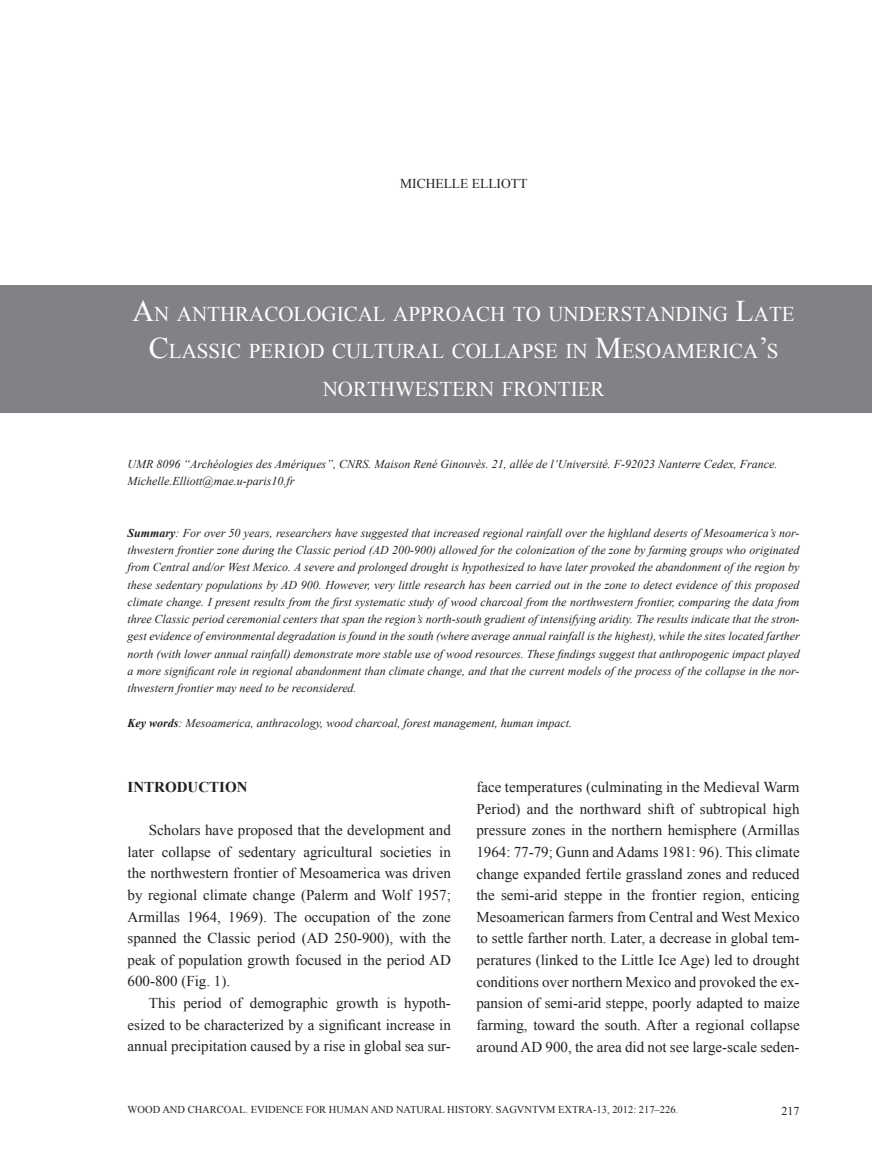
<style>
.page{position:relative;width:872px;height:1170px;background:#fff}
.page>*{position:absolute;margin:0;border:0;box-sizing:border-box;transform-origin:0 0}
.t1{font:21px/37.5px "Times New Roman";color:#fff;text-align:center}
.t2{font:15px/21.6px "Times New Roman";color:#231f20;text-align:justify}
.t3{font:700 15px "Times New Roman";color:#231f20}
.t4{font:13.5px "Times New Roman";color:#231f20}
.t5{font:italic 12px/17.2px "Times New Roman";color:#231f20}
.t6{font:12px "Times New Roman";color:#231f20}
.t7{font:10.5px "Times New Roman";color:#231f20}
.s1{font-size:30px}
.s2{font-weight:700}
</style>
<div class="page">
<div style="left:1px;top:285px;width:871px;height:127px;background:#808285"></div>
<p class="t4" style="left:400px;top:174px;width:129px">MICHELLE ELLIOTT</p>
<h1 class="t1" style="left:133px;top:294px;width:663px"><span class="s1">A</span>N ANTHRACOLOGICAL APPROACH TO UNDERSTANDING <span class="s1">L</span>ATE<br><span class="s1">C</span>LASSIC PERIOD CULTURAL COLLAPSE IN <span class="s1">M</span>ESOAMERICA<span class="s1">’</span>S<br>NORTHWESTERN FRONTIER</h1>
<p class="t5" style="left:128px;top:455px;width:651px">UMR 8096 “Archéologies des Amériques”, CNRS. Maison René Ginouvès. 21, allée de l’Université. F-92023 Nanterre Cedex, France.<br>Michelle.Elliott@mae.u-paris10.fr</p>
<p class="t5" style="left:128px;top:524px;width:673px;text-align:justify"><span class="s2">Summary</span>: For over 50 years, researchers have suggested that increased regional rainfall over the highland deserts of Mesoamerica’s nor&shy;thwestern frontier zone during the Classic period (AD 200-900) allowed for the colonization of the zone by farming groups who originated from Central and/or West Mexico. A severe and prolonged drought is hypothesized to have later provoked the abandonment of the region by these sedentary populations by AD 900. However, very little research has been carried out in the zone to detect evidence of this proposed climate change. I present results from the first systematic study of wood charcoal from the northwestern frontier, comparing the data from three Classic period ceremonial centers that span the region’s north-south gradient of intensifying aridity. The results indicate that the stron&shy;gest evidence of environmental degradation is found in the south (where average annual rainfall is the highest), while the sites located farther north (with lower annual rainfall) demonstrate more stable use of wood resources. These findings suggest that anthropogenic impact played a more significant role in regional abandonment than climate change, and that the current models of the process of the collapse in the nor&shy;thwestern frontier may need to be reconsidered.</p>
<p class="t5" style="left:128px;top:713px;width:446px"><span class="s2">Key words</span>: Mesoamerica, anthracology, wood charcoal, forest management, human impact.</p>
<p class="t3" style="left:128px;top:776px;width:121px">INTRODUCTION</p>
<p class="t2" style="left:128px;top:819px;width:325px;text-indent:21px">Scholars have proposed that the development and later collapse of sedentary agricultural societies in the northwestern frontier of Mesoamerica was driven by regional climate change (Palerm and Wolf 1957; Armillas 1964, 1969). The occupation of the zone spanned the Classic period (AD 250-900), with the peak of population growth focused in the period AD 600-800 (Fig. 1).</p>
<p class="t2" style="left:128px;top:991px;width:325px;text-indent:21px">This period of demographic growth is hypoth&shy;esized to be characterized by a significant increase in annual precipitation caused by a rise in global sea sur-</p>
<p class="t2" style="left:476px;top:776px;width:325px">face temperatures (culminating in the Medieval Warm Period) and the northward shift of subtropical high pressure zones in the northern hemisphere (Armillas 1964: 77-79; Gunn and Adams 1981: 96). This climate change expanded fertile grassland zones and reduced the semi-arid steppe in the frontier region, enticing Mesoamerican farmers from Central and West Mexico to settle farther north. Later, a decrease in global tem&shy;peratures (linked to the Little Ice Age) led to drought conditions over northern Mexico and provoked the ex&shy;pansion of semi-arid steppe, poorly adapted to maize farming, toward the south. After a regional collapse around AD 900, the area did not see large-scale seden-</p>
<p class="t7" style="left:128px;top:1102px;width:552px">WOOD AND CHARCOAL. EVIDENCE FOR HUMAN AND NATURAL HISTORY. SAGVNTVM EXTRA-13, 2012: 217–226.</p>
<p class="t6" style="left:781px;top:1102px;width:19px">217</p>
</div>
